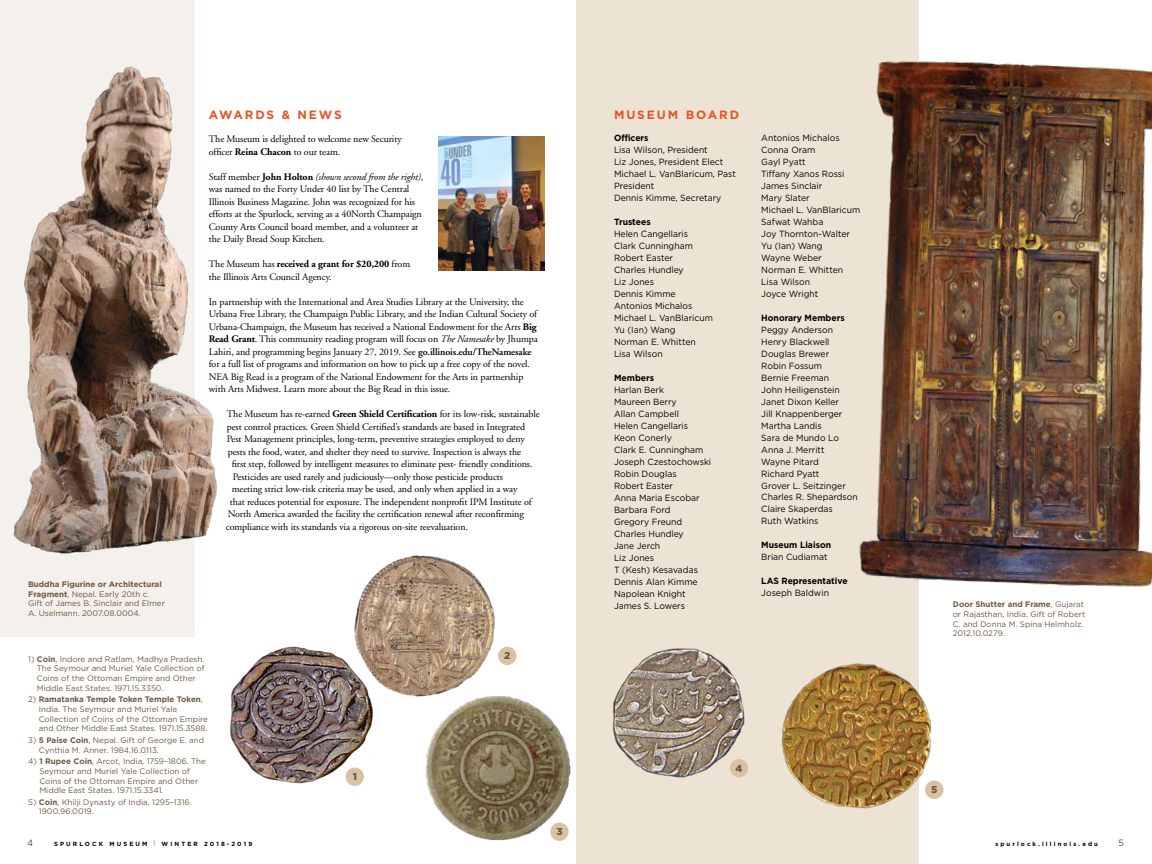
<style>
.page{position:relative;width:1152px;height:864px;background:#fff}
.page>*{position:absolute;margin:0;border:0;box-sizing:border-box;transform-origin:0 0}
.t1{font:700 12px "Gotham";letter-spacing:.16em;color:#e65525}
.t2{font:10px/12.5px "Adobe Garamond";letter-spacing:-.01em;color:#000}
.t3{font:900 10px "Gotham";color:#705941}
.t4{font:9px/12px "Gotham";color:#000;scale:.96 1}
.t5{font:700 9px "Gotham";color:#000;scale:.96 1}
.t6{font:300 9px "Gotham";color:#000}
.t7{font:8px/9.6px "Gotham";color:#705941}
.t8{font:700 6px "Gotham";letter-spacing:.35em;color:#000}
.s1{font-weight:700}
.s2{font-style:italic}
.s3{font-weight:600}
</style>
<div class="page">
<div style="left:0;top:0;width:195px;height:637px;background:#f4f0eb"></div>
<div style="left:576px;top:0;width:343px;height:864px;background:#ede3d5"></div>
<img style="left:13px;top:66px;width:204px;height:488px">
<img style="left:438px;top:136px;width:106px;height:134px">
<img style="left:230px;top:646px;width:144px;height:140px">
<img style="left:346px;top:555px;width:149px;height:145px">
<img style="left:419px;top:689px;width:152px;height:152px">
<img style="left:612px;top:648px;width:136px;height:130px">
<img style="left:781px;top:663px;width:156px;height:146px">
<div style="left:346px;top:768px;width:18px;height:18px;background:#d9c2a3;border-radius:50%"></div>
<div style="left:498px;top:647px;width:19px;height:18px;background:#d9c2a3;border-radius:50%"></div>
<div style="left:925px;top:781px;width:18px;height:18px;background:#d9c2a3;border-radius:50%"></div>
<div style="left:730px;top:759px;width:18px;height:18px;background:#d9c2a3;border-radius:50%"></div>
<div style="left:550px;top:823px;width:19px;height:18px;background:#d9c2a3;border-radius:50%"></div>
<img style="left:859px;top:61px;width:293px;height:526px">
<p class="t1" style="left:209px;top:107px;width:134px">AWARDS &amp; NEWS</p>
<p class="t2" style="left:209px;top:133px;width:194px">The Museum is delighted to welcome new Security officer <span class="s1">Reina Chacon</span> to our team.</p>
<p class="t2" style="left:209px;top:171px;width:216px">Staff member <span class="s1">John Holton</span> <span class="s2">(shown second from the right), </span>was named to the Forty Under 40 list by The Central Illinois Business Magazine. John was recognized for his efforts at the Spurlock, serving as a 40North Champaign County Arts Council board member, and a volunteer at the Daily Bread Soup Kitchen.</p>
<p class="t2" style="left:209px;top:258px;width:203px">The Museum has <span class="s1">received a grant for $20,200</span> from the Illinois Arts Council Agency.</p>
<p class="t2" style="left:209px;top:296px;width:331px">In partnership with the International and Area Studies Library at the University, the Urbana Free Library, the Champaign Public Library, and the Indian Cultural Society of Urbana-Champaign, the Museum has received a National Endowment for the Arts <span class="s1">Big Read Grant</span>. This community reading program will focus on <span class="s2">The Namesake</span> by Jhumpa Lahiri, and programming begins January 27, 2019. See <span class="s3">go.illinois.edu/TheNamesake </span>for a full list of programs and information on how to pick up a free copy of the novel.<br>NEA Big Read is a program of the National Endowment for the Arts in partnership with Arts Midwest. Learn more about the Big Read in this issue.</p>
<p class="t2" style="left:227px;top:408px;width:314px">The Museum has re-earned <span class="s1">Green Shield Certification</span> for its low-risk, sustainable</p>
<p class="t2" style="left:227px;top:421px;width:300px">pest control practices. Green Shield Certified’s standards are based in Integrated</p>
<p class="t2" style="left:227px;top:433px;width:300px">Pest Management principles, long-term, preventive strategies employed to deny</p>
<p class="t2" style="left:228px;top:446px;width:295px">pests the food, water, and shelter they need to survive. Inspection is always the</p>
<p class="t2" style="left:232px;top:458px;width:302px">first step, followed by intelligent measures to eliminate pest- friendly conditions.</p>
<p class="t2" style="left:233px;top:471px;width:272px">Pesticides are used rarely and judiciously—only those pesticide products</p>
<p class="t2" style="left:232px;top:483px;width:287px">meeting strict low-risk criteria may be used, and only when applied in a way</p>
<p class="t2" style="left:230px;top:496px;width:303px">that reduces potential for exposure. The independent nonprofit IPM Institute of</p>
<p class="t2" style="left:228px;top:508px;width:298px">North America awarded the facility the certification renewal after reconfirming</p>
<p class="t2" style="left:226px;top:521px;width:244px">compliance with its standards via a rigorous on-site reevaluation.</p>
<p class="t7" style="left:28px;top:579px;width:138px"><span class="s1">Buddha Figurine or Architectural<br>Fragment</span>, Nepal. Early 20th c.<br>Gift of James B. Sinclair and Elmer<br>A. Uselmann. 2007.08.0004.</p>
<p class="t7" style="left:37px;top:654px;width:169px;text-indent:-9px">1) <span class="s1">Coin</span>, Indore and Ratlam, Madhya Pradesh.<br>The Seymour and Muriel Yale Collection of Coins of the Ottoman Empire and Other Middle East States. 1971.15.3350.</p>
<p class="t7" style="left:39px;top:695px;width:171px;text-indent:-11px">2) <span class="s1">Ramatanka Temple Token Temple Token</span>, India. The Seymour and Muriel Yale Collection of Coins of the Ottoman Empire and Other Middle East States. 1971.15.3588.</p>
<p class="t7" style="left:39px;top:735px;width:167px;text-indent:-11px">3) <span class="s1">5 Paise Coin</span>, Nepal. Gift of George E. and<br>Cynthia M. Anner. 1984.16.0113.</p>
<p class="t7" style="left:39px;top:757px;width:168px;text-indent:-11px">4) <span class="s1">1 Rupee Coin</span>, Arcot, India, 1759–1806. The Seymour and Muriel Yale Collection of Coins of the Ottoman Empire and Other Middle East States. 1971.15.3341.</p>
<p class="t7" style="left:39px;top:797px;width:154px;text-indent:-11px">5) <span class="s1">Coin</span>, Khilji Dynasty of India, 1295–1316.<br>1900.96.0019.</p>
<p class="t3" style="left:353px;top:770px;width:6px">1</p>
<p class="t3" style="left:504px;top:649px;width:8px">2</p>
<p class="t3" style="left:556px;top:825px;width:8px">3</p>
<p class="t1" style="left:614px;top:107px;width:127px">MUSEUM BOARD</p>
<p class="t5" style="left:614px;top:132px;width:38px">Officers</p>
<p class="t4" style="left:614px;top:143px;width:129px">Lisa Wilson, President<br>Liz Jones, President Elect<br>Michael L. VanBlaricum, Past<br>President<br>Dennis Kimme, Secretary</p>
<p class="t5" style="left:614px;top:216px;width:40px">Trustees</p>
<p class="t4" style="left:614px;top:227px;width:105px">Helen Cangellaris<br>Clark Cunningham<br>Robert Easter<br>Charles Hundley<br>Liz Jones<br>Dennis Kimme<br>Antonios Michalos<br>Michael L. VanBlaricum<br>Yu (Ian) Wang<br>Norman E. Whitten<br>Lisa Wilson</p>
<p class="t5" style="left:614px;top:371px;width:43px">Members</p>
<p class="t4" style="left:614px;top:383px;width:103px">Harlan Berk<br>Maureen Berry<br>Allan Campbell<br>Helen Cangellaris<br>Keon Conerly<br>Clark E. Cunningham<br>Joseph Czestochowski<br>Robin Douglas<br>Robert Easter<br>Anna Maria Escobar<br>Barbara Ford<br>Gregory Freund<br>Charles Hundley<br>Jane Jerch<br>Liz Jones<br>T (Kesh) Kesavadas<br>Dennis Alan Kimme<br>Napolean Knight<br>James S. Lowers</p>
<p class="t4" style="left:761px;top:131px;width:105px">Antonios Michalos<br>Conna Oram<br>Gayl Pyatt<br>Tiffany Xanos Rossi<br>James Sinclair<br>Mary Slater<br>Michael L. VanBlaricum<br>Safwat Wahba<br>Joy Thornton-Walter<br>Yu (Ian) Wang<br>Wayne Weber<br>Norman E. Whitten<br>Lisa Wilson<br>Joyce Wright</p>
<p class="t5" style="left:761px;top:311px;width:88px">Honorary Members</p>
<p class="t4" style="left:761px;top:323px;width:102px">Peggy Anderson<br>Henry Blackwell<br>Douglas Brewer<br>Robin Fossum<br>Bernie Freeman<br>John Heiligenstein<br>Janet Dixon Keller<br>Jill Knappenberger<br>Martha Landis<br>Sara de Mundo Lo<br>Anna J. Merritt<br>Wayne Pitard<br>Richard Pyatt<br>Grover L. Seitzinger<br>Charles R. Shepardson<br>Claire Skaperdas<br>Ruth Watkins</p>
<p class="t5" style="left:761px;top:539px;width:74px">Museum Liaison</p>
<p class="t4" style="left:761px;top:551px;width:71px">Brian Cudiamat</p>
<p class="t5" style="left:761px;top:575px;width:91px">LAS Representative</p>
<p class="t4" style="left:761px;top:587px;width:72px">Joseph Baldwin</p>
<p class="t3" style="left:736px;top:761px;width:8px">4</p>
<p class="t7" style="left:953px;top:600px;width:134px"><span class="s1">Door Shutter and Frame</span>, Gujarat or Rajasthan, India. Gift of Robert<br>C. and Donna M. Spina Helmholz.<br>2012.10.0279.</p>
<p class="t3" style="left:931px;top:783px;width:8px">5</p>
<p class="t6" style="left:27px;top:837px;width:7px">4</p>
<p class="t8" style="left:54px;top:840px;width:200px">SPURLOCK MUSEUM <sup>|</sup> WINTER 2018-2019</p>
<p class="t8" style="left:995px;top:840px;width:104px">spurlock.illinois.edu</p>
<p class="t6" style="left:1118px;top:837px;width:7px">5</p>
</div>
